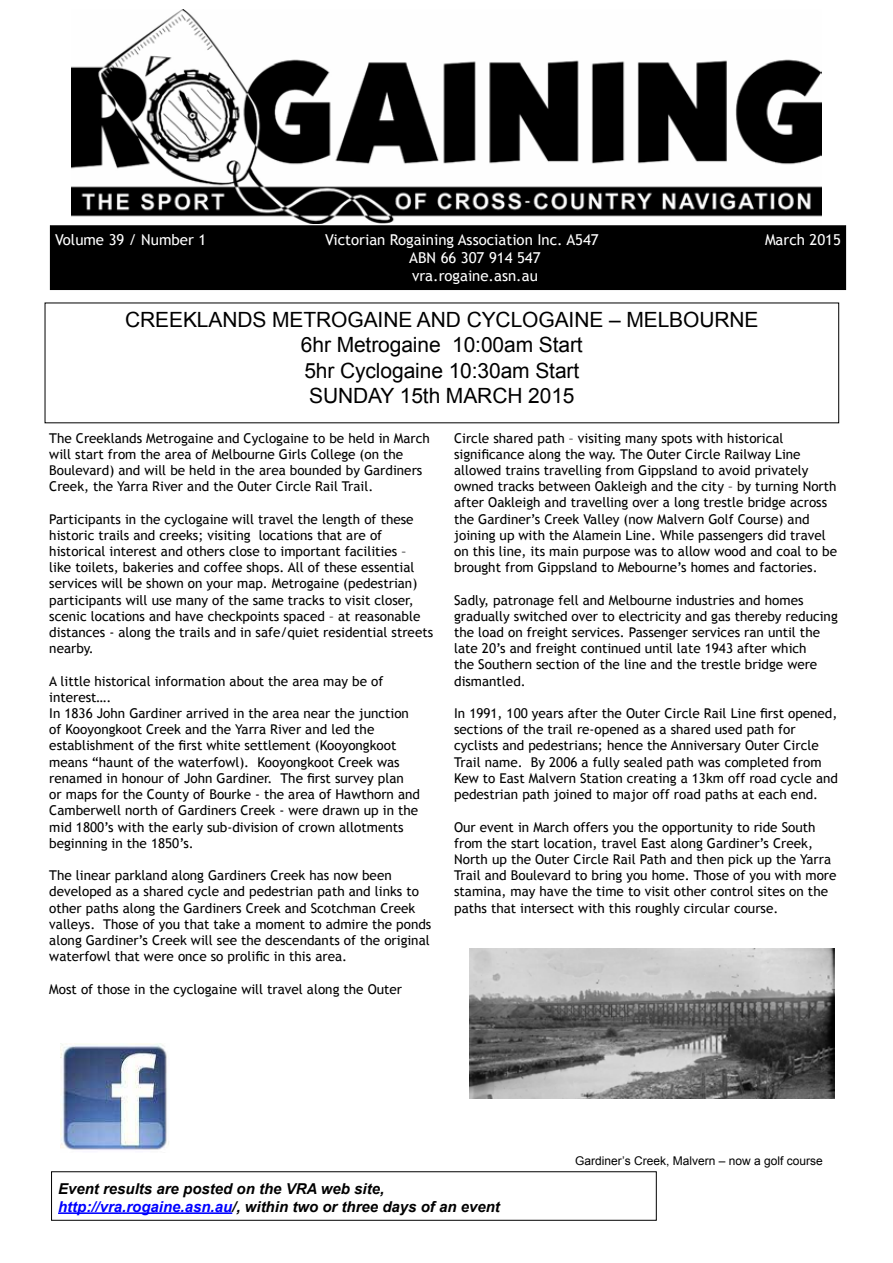
<style>
.page{position:relative;width:893px;height:1263px;background:#fff}
.page>*{position:absolute;margin:0;border:0;box-sizing:border-box;transform-origin:0 0}
.t1{font:21px/25.2px "Arial";letter-spacing:-.005em;color:#000;text-align:center}
.t2{font:15px/18px "Trebuchet MS";color:#fff}
.t3{font:italic 700 15px/18px "Arial";color:#000}
.t4{font:13.5px/16.2px "Trebuchet MS";color:#000}
.t5{font:12px "Arial";color:#000}
.s1{color:#00f}
</style>
<div class="page">
<div style="left:50px;top:226px;width:796px;height:64px;background:#000"></div>
<div style="left:50px;top:225px;width:796px;height:65px;border:1px solid #000"></div>
<hr style="left:58px;top:1212px;width:174px;height:2px;background:#00f">
<img style="left:61px;top:1043px;width:108px;height:107px">
<img style="left:72px;top:9px;width:749px;height:214px">
<img style="left:469px;top:948px;width:366px;height:150px">
<p class="t2" style="left:55px;top:231px;width:153px">Volume 39 / Number 1</p>
<p class="t2" style="left:325px;top:231px;width:275px">Victorian Rogaining Association Inc. A547</p>
<p class="t2" style="left:765px;top:231px;width:77px">March 2015</p>
<p class="t2" style="left:409px;top:249px;width:133px">ABN 66 307 914 547 vra.rogaine.asn.au</p>
<h1 class="t1" style="left:125px;top:307px;width:635px">CREEKLANDS METROGAINE AND CYCLOGAINE – MELBOURNE 6hr Metrogaine 10:00am Start<br>5hr Cyclogaine 10:30am Start<br>SUNDAY 15th MARCH 2015</h1>
<p class="t4" style="left:49px;top:430px;width:382px">The Creeklands Metrogaine and Cyclogaine to be held in March will start from the area of Melbourne Girls College (on the Boulevard) and will be held in the area bounded by Gardiners Creek, the Yarra River and the Outer Circle Rail Trail.</p>
<p class="t4" style="left:49px;top:511px;width:385px">Participants in the cyclogaine will travel the length of these historic trails and creeks; visiting locations that are of historical interest and others close to important facilities –<br>like toilets, bakeries and coffee shops. All of these essential services will be shown on your map. Metrogaine (pedestrian) participants will use many of the same tracks to visit closer, scenic locations and have checkpoints spaced – at reasonable distances - along the trails and in safe/quiet residential streets nearby.</p>
<p class="t4" style="left:49px;top:673px;width:372px">A little historical information about the area may be of interest….<br>In 1836 John Gardiner arrived in the area near the junction of Kooyongkoot Creek and the Yarra River and led the establishment of the first white settlement (Kooyongkoot means “haunt of the waterfowl). Kooyongkoot Creek was renamed in honour of John Gardiner. The first survey plan<br>or maps for the County of Bourke - the area of Hawthorn and Camberwell north of Gardiners Creek - were drawn up in the mid 1800’s with the early sub-division of crown allotments beginning in the 1850’s.</p>
<p class="t4" style="left:49px;top:867px;width:384px">The linear parkland along Gardiners Creek has now been developed as a shared cycle and pedestrian path and links to other paths along the Gardiners Creek and Scotchman Creek valleys. Those of you that take a moment to admire the ponds along Gardiner’s Creek will see the descendants of the original waterfowl that were once so prolific in this area.</p>
<p class="t4" style="left:49px;top:981px;width:354px">Most of those in the cyclogaine will travel along the Outer</p>
<p class="t4" style="left:454px;top:430px;width:384px">Circle shared path – visiting many spots with historical significance along the way. The Outer Circle Railway Line allowed trains travelling from Gippsland to avoid privately owned tracks between Oakleigh and the city – by turning North after Oakleigh and travelling over a long trestle bridge across the Gardiner’s Creek Valley (now Malvern Golf Course) and joining up with the Alamein Line. While passengers did travel on this line, its main purpose was to allow wood and coal to be brought from Gippsland to Mebourne’s homes and factories.</p>
<p class="t4" style="left:454px;top:592px;width:385px">Sadly, patronage fell and Melbourne industries and homes gradually switched over to electricity and gas thereby reducing the load on freight services. Passenger services ran until the late 20’s and freight continued until late 1943 after which<br>the Southern section of the line and the trestle bridge were dismantled.</p>
<p class="t4" style="left:454px;top:705px;width:385px">In 1991, 100 years after the Outer Circle Rail Line first opened, sections of the trail re-opened as a shared used path for cyclists and pedestrians; hence the Anniversary Outer Circle Trail name. By 2006 a fully sealed path was completed from Kew to East Malvern Station creating a 13km off road cycle and pedestrian path joined to major off road paths at each end.</p>
<p class="t4" style="left:454px;top:819px;width:384px">Our event in March offers you the opportunity to ride South from the start location, travel East along Gardiner’s Creek, North up the Outer Circle Rail Path and then pick up the Yarra Trail and Boulevard to bring you home. Those of you with more stamina, may have the time to visit other control sites on the paths that intersect with this roughly circular course.</p>
<p class="t5" style="left:575px;top:1153px;width:249px">Gardiner’s Creek, Malvern – now a golf course</p>
<p class="t3" style="left:58px;top:1180px;width:443px">Event results are posted on the VRA web site, <span class="s1">http://vra.rogaine.asn.au</span>/, within two or three days of an event</p>
</div>
